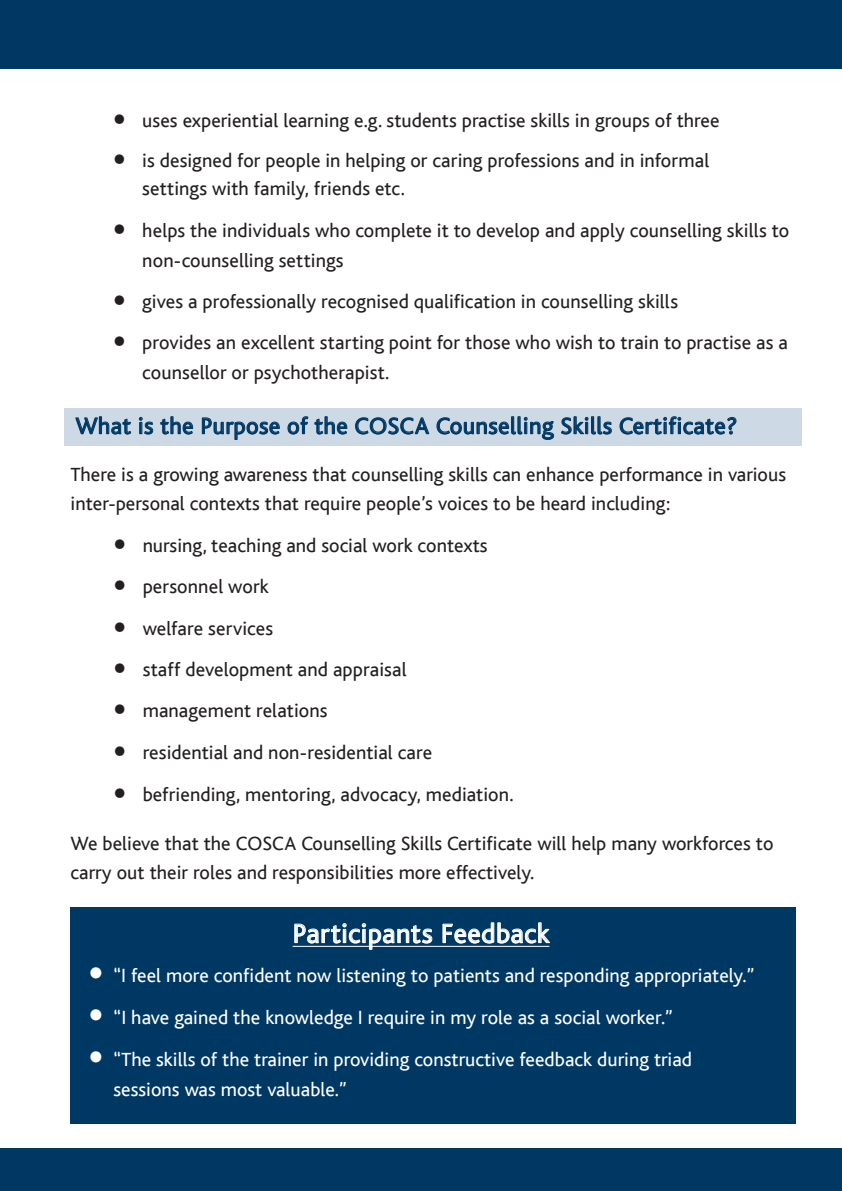
<style>
.page{position:relative;width:842px;height:1191px;background:#fff}
.page>*{position:absolute;margin:0;border:0;box-sizing:border-box;transform-origin:0 0}
.t1{font:28px "Bliss";letter-spacing:.015em;color:#fff}
.t2{font:24px "Bliss";letter-spacing:.02em;color:#003864}
.t3{font:20px/30px "Bliss";color:#231f20}
.t4{font:20px/30px "Bliss";color:#fff}
.s1{font-family:"Minion Pro";font-size:36px}
.s2{font-family:"Minion Pro";font-size:42px}
</style>
<div class="page">
<div style="left:71px;top:906px;width:725px;height:217px;background:#003864"></div>
<div style="left:65px;top:408px;width:737px;height:37px;background:#ced9e6"></div>
<div style="left:0;top:0;width:842px;height:68px;background:#003864"></div>
<div style="left:0;top:1148px;width:842px;height:43px;background:#003864"></div>
<svg style="left:76px;top:416px;width:55px;height:18px"></svg>
<svg style="left:139px;top:417px;width:14px;height:17px"></svg>
<svg style="left:161px;top:416px;width:32px;height:18px"></svg>
<svg style="left:202px;top:418px;width:78px;height:21px"></svg>
<svg style="left:288px;top:416px;width:20px;height:18px"></svg>
<svg style="left:315px;top:416px;width:32px;height:18px"></svg>
<svg style="left:355px;top:417px;width:74px;height:17px"></svg>
<svg style="left:437px;top:416px;width:117px;height:23px"></svg>
<svg style="left:561px;top:416px;width:50px;height:18px"></svg>
<svg style="left:620px;top:416px;width:116px;height:18px"></svg>
<hr style="left:293px;top:946px;width:256px;height:1px;background:#fff">
<svg style="left:295px;top:923px;width:137px;height:26px"></svg>
<svg style="left:443px;top:922px;width:107px;height:21px"></svg>
<p class="t3" style="left:113px;top:105px;width:608px"><span class="s1">•</span> uses experiential learning e.g. students practise skills in groups of three</p>
<p class="t3" style="left:113px;top:145px;width:598px"><span class="s1">•</span> is designed for people in helping or caring professions and in informal</p>
<p class="t3" style="left:142px;top:173px;width:264px">settings with family, friends etc.</p>
<p class="t3" style="left:113px;top:215px;width:678px"><span class="s1">•</span> helps the individuals who complete it to develop and apply counselling skills to</p>
<p class="t3" style="left:142px;top:245px;width:203px">non-counselling settings</p>
<p class="t3" style="left:113px;top:286px;width:567px"><span class="s1">•</span> gives a professionally recognised qualification in counselling skills</p>
<p class="t3" style="left:142px;top:327px;width:647px;text-indent:-30px"><span class="s1">•</span> provides an excellent starting point for those who wish to train to practise as a counsellor or psychotherapist.</p>
<p class="t2" style="left:76px;top:413px;width:663px">What is the Purpose of the COSCA Counselling Skills Certificate?</p>
<p class="t3" style="left:71px;top:460px;width:717px">There is a growing awareness that counselling skills can enhance performance in various</p>
<p class="t3" style="left:71px;top:489px;width:601px">inter-personal contexts that require people’s voices to be heard including:</p>
<p class="t3" style="left:113px;top:531px;width:376px"><span class="s1">•</span> nursing, teaching and social work contexts</p>
<p class="t3" style="left:113px;top:572px;width:157px"><span class="s1">•</span> personnel work</p>
<p class="t3" style="left:113px;top:614px;width:162px"><span class="s1">•</span> welfare services</p>
<p class="t3" style="left:113px;top:655px;width:295px"><span class="s1">•</span> staff development and appraisal</p>
<p class="t3" style="left:113px;top:696px;width:216px"><span class="s1">•</span> management relations</p>
<p class="t3" style="left:113px;top:738px;width:321px"><span class="s1">•</span> residential and non-residential care</p>
<p class="t3" style="left:113px;top:780px;width:402px"><span class="s1">•</span> befriending, mentoring, advocacy, mediation.</p>
<p class="t3" style="left:71px;top:828px;width:704px">We believe that the COSCA Counselling Skills Certificate will help many workforces to</p>
<p class="t3" style="left:71px;top:857px;width:465px">carry out their roles and responsibilities more effectively.</p>
<p class="t1" style="left:293px;top:918px;width:258px">Participants Feedback</p>
<p class="t4" style="left:88px;top:961px;width:668px"><span class="s2">•</span> “I feel more confident now listening to patients and responding appropriately.”</p>
<p class="t4" style="left:88px;top:1003px;width:587px"><span class="s2">•</span> “I have gained the knowledge I require in my role as a social worker.”</p>
<p class="t4" style="left:113px;top:1045px;width:580px;text-indent:-26px"><span class="s2">•</span> “The skills of the trainer in providing constructive feedback during triad sessions was most valuable.”</p>
</div>
